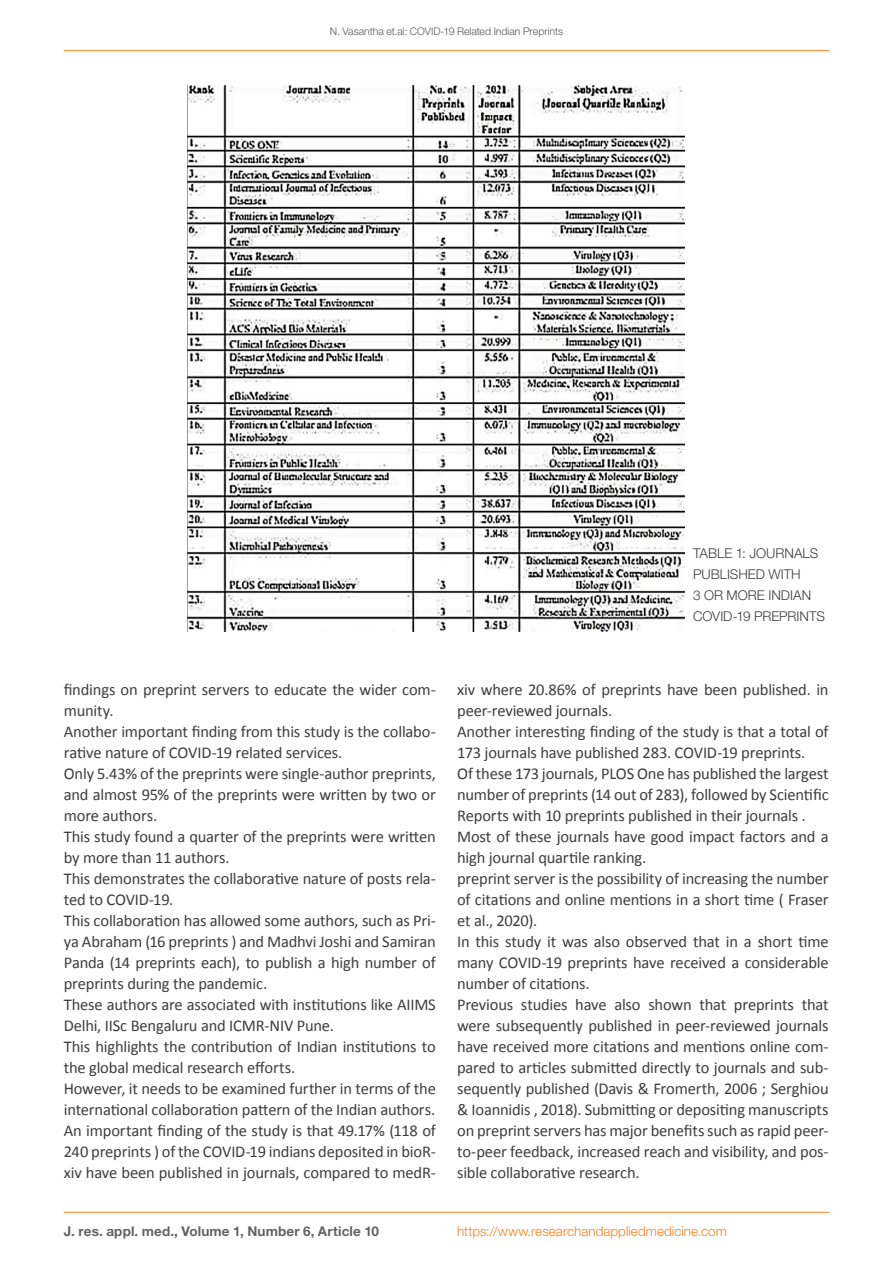
<style>
.page{position:relative;width:893px;height:1263px;background:#fff}
.page>*{position:absolute;margin:0;border:0;box-sizing:border-box;transform-origin:0 0}
.t1{font:16.5px/21px "Calibri";letter-spacing:-.01em;color:#3e3e3f}
.t2{font:300 13.5px/21px "Helvetica Neue LT Std";color:#3e3e3f}
.t3{font:300 13.5px "Helvetica Neue LT Std";color:#f58220}
.t4{font:700 13.5px "Helvetica Neue LT Std";letter-spacing:.01em;color:#636366}
.t5{font:300 10.5px "Helvetica Neue LT Std";color:#57585a}
</style>
<div class="page">
<hr style="left:64px;top:1212px;width:765px;height:1px;background:#f58220">
<hr style="left:64px;top:50px;width:765px;height:1px;background:#f58220">
<img style="left:187px;top:85px;width:497px;height:546px">
<p class="t5" style="left:330px;top:25px;width:235px">N. Vasantha et.al: COVID-19 Related Indian Preprints</p>
<p class="t2" style="left:693px;top:542px;width:133px">TABLE 1: JOURNALS<br>PUBLISHED WITH<br>3 OR MORE INDIAN<br>COVID-19 PREPRINTS</p>
<p class="t1" style="left:64px;top:678px;width:374px">findings on preprint servers to educate the wider com&shy;munity.</p>
<p class="t1" style="left:64px;top:720px;width:374px">Another important finding from this study is the collabo&shy;rative nature of COVID-19 related services.</p>
<p class="t1" style="left:64px;top:762px;width:374px;text-align:justify">Only 5.43% of the preprints were single-author preprints, and almost 95% of the preprints were written by two or more authors.</p>
<p class="t1" style="left:64px;top:825px;width:374px">This study found a quarter of the preprints were written by more than 11 authors.</p>
<p class="t1" style="left:64px;top:867px;width:374px">This demonstrates the collaborative nature of posts rela&shy;ted to COVID-19.</p>
<p class="t1" style="left:64px;top:909px;width:374px;text-align:justify">This collaboration has allowed some authors, such as Pri&shy;ya Abraham (16 preprints ) and Madhvi Joshi and Samiran Panda (14 preprints each), to publish a high number of preprints during the pandemic.</p>
<p class="t1" style="left:64px;top:993px;width:374px">These authors are associated with institutions like AIIMS<br>Delhi, IISc Bengaluru and ICMR-NIV Pune.</p>
<p class="t1" style="left:64px;top:1035px;width:374px">This highlights the contribution of Indian institutions to the global medical research efforts.</p>
<p class="t1" style="left:64px;top:1077px;width:374px">However, it needs to be examined further in terms of the international collaboration pattern of the Indian authors.</p>
<p class="t1" style="left:64px;top:1119px;width:374px;text-align:justify">An important finding of the study is that 49.17% (118 of 240 preprints ) of the COVID-19 indians deposited in bioR&shy;xiv have been published in journals, compared to medR-</p>
<p class="t1" style="left:457px;top:678px;width:373px">xiv where 20.86% of preprints have been published. in peer-reviewed journals.</p>
<p class="t1" style="left:457px;top:720px;width:373px">Another interesting finding of the study is that a total of<br>173 journals have published 283. COVID-19 preprints.</p>
<p class="t1" style="left:457px;top:762px;width:373px;text-align:justify">Of these 173 journals, PLOS One has published the largest number of preprints (14 out of 283), followed by Scientific Reports with 10 preprints published in their journals .</p>
<p class="t1" style="left:457px;top:825px;width:373px">Most of these journals have good impact factors and a high journal quartile ranking.</p>
<p class="t1" style="left:457px;top:867px;width:373px;text-align:justify">preprint server is the possibility of increasing the number of citations and online mentions in a short time ( Fraser et al., 2020).</p>
<p class="t1" style="left:457px;top:930px;width:373px;text-align:justify">In this study it was also observed that in a short time many COVID-19 preprints have received a considerable number of citations.</p>
<p class="t1" style="left:457px;top:993px;width:373px;text-align:justify">Previous studies have also shown that preprints that were subsequently published in peer-reviewed journals have received more citations and mentions online com&shy;pared to articles submitted directly to journals and sub&shy;sequently published (Davis &amp; Fromerth, 2006 ; Serghiou &amp; Ioannidis , 2018). Submitting or depositing manuscripts on preprint servers has major benefits such as rapid peer&shy;to-peer feedback, increased reach and visibility, and pos&shy;sible collaborative research.</p>
<p class="t4" style="left:64px;top:1223px;width:317px">J. res. appl. med., Volume 1, Number 6, Article 10</p>
<p class="t3" style="left:457px;top:1223px;width:271px">https://www.researchandappliedmedicine.com</p>
</div>
